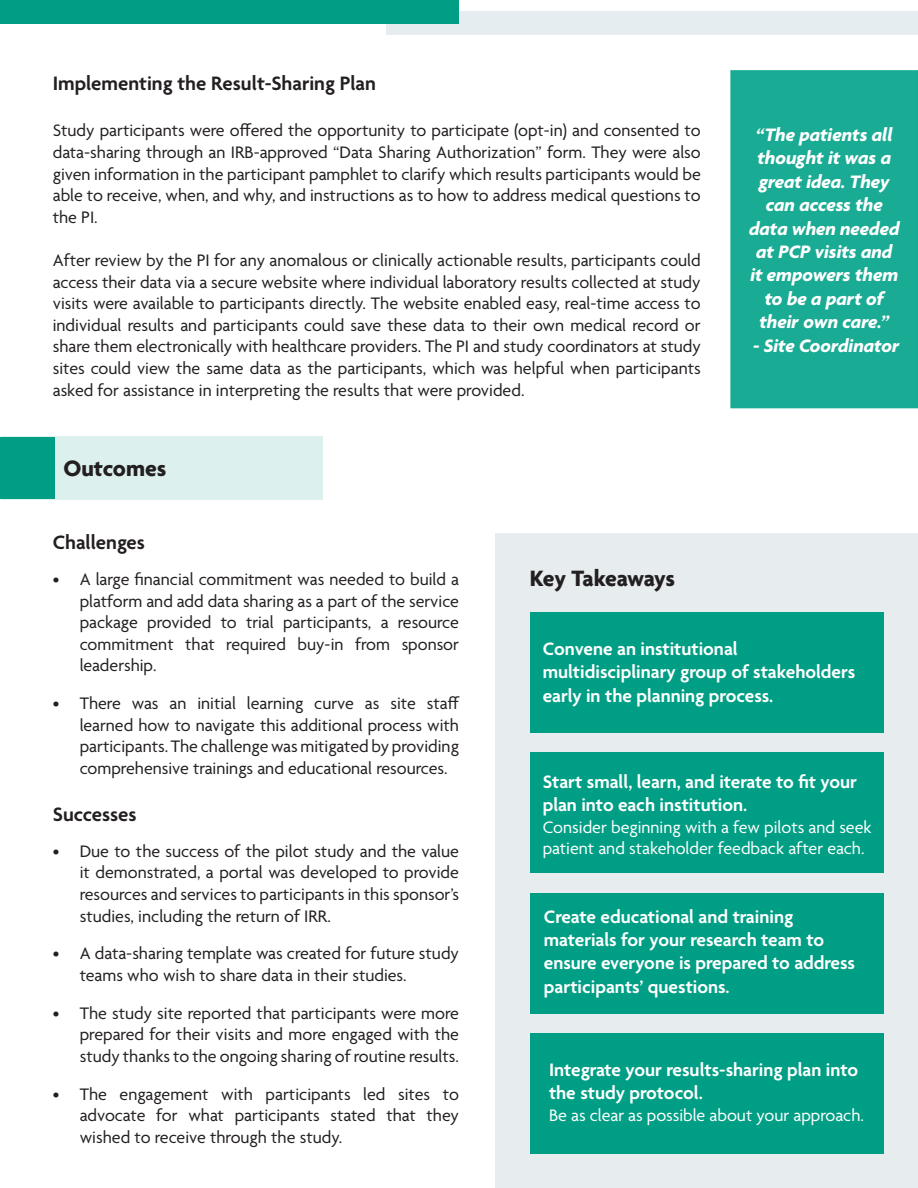
<style>
.page{position:relative;width:918px;height:1188px;background:#fff}
.page>*{position:absolute;margin:0;border:0;box-sizing:border-box;transform-origin:0 0}
.t1{font:700 24px "Agenda";letter-spacing:-.015em;color:#231f20}
.t2{font:600 21px "Agenda";color:#231f20}
.t3{font:600 19.5px/23.4px "Agenda";color:#fff}
.t4{font:italic 700 19.5px/23.4px "Agenda";color:#fff;text-align:center}
.t5{font:18px/21.6px "Agenda";color:#231f20;text-align:justify}
.t6{font:18px/21.6px "Agenda";color:#fff}
</style>
<div class="page">
<div style="left:387px;top:12px;width:531px;height:23px;background:#e6edf1"></div>
<div style="left:495px;top:534px;width:423px;height:654px;background:#e7ecef"></div>
<div style="left:2px;top:436px;width:321px;height:64px;background:#dcf1ee"></div>
<div style="left:0;top:437px;width:55px;height:62px;background:#009f85"></div>
<div style="left:530px;top:753px;width:353px;height:120px;background:#009f85"></div>
<div style="left:530px;top:612px;width:353px;height:121px;background:#009f85"></div>
<div style="left:530px;top:1033px;width:353px;height:121px;background:#009f85"></div>
<div style="left:730px;top:70px;width:188px;height:339px;background:#1aab94"></div>
<div style="left:732px;top:72px;width:185px;height:335px;border:1px solid #17ab93"></div>
<div style="left:530px;top:893px;width:353px;height:120px;background:#009f85"></div>
<div style="left:0;top:0;width:459px;height:23px;background:#009f85"></div>
<p class="t2" style="left:53px;top:72px;width:325px">Implementing the Result-Sharing Plan</p>
<p class="t5" style="left:53px;top:121px;width:650px">Study participants were offered the opportunity to participate (opt-in) and consented to data-sharing through an IRB-approved “Data Sharing Authorization” form. They were also given information in the participant pamphlet to clarify which results participants would be able to receive, when, and why, and instructions as to how to address medical questions to the PI.</p>
<p class="t5" style="left:53px;top:251px;width:650px">After review by the PI for any anomalous or clinically actionable results, participants could access their data via a secure website where individual laboratory results collected at study visits were available to participants directly. The website enabled easy, real-time access to individual results and participants could save these data to their own medical record or share them electronically with healthcare providers. The PI and study coordinators at study sites could view the same data as the participants, which was helpful when participants asked for assistance in interpreting the results that were provided.</p>
<p class="t1" style="left:63px;top:455px;width:104px">Outcomes</p>
<p class="t4" style="left:749px;top:124px;width:152px">“The patients all thought it was a great idea. They can access the data when needed at PCP visits and it empowers them to be a part of their own care.”</p>
<p class="t4" style="left:753px;top:335px;width:148px">- Site Coordinator</p>
<p class="t2" style="left:53px;top:531px;width:94px">Challenges</p>
<p class="t5" style="left:80px;top:569px;width:381px;text-indent:-27px">• A large financial commitment was needed to build a platform and add data sharing as a part of the service package provided to trial participants, a resource commitment that required buy-in from sponsor leadership.</p>
<p class="t5" style="left:80px;top:694px;width:381px;text-indent:-27px">• There was an initial learning curve as site staff learned how to navigate this additional process with participants. The challenge was mitigated by providing comprehensive trainings and educational resources.</p>
<p class="t2" style="left:53px;top:803px;width:85px">Successes</p>
<p class="t5" style="left:80px;top:841px;width:381px;text-indent:-27px">• Due to the success of the pilot study and the value it demonstrated, a portal was developed to provide resources and services to participants in this sponsor’s studies, including the return of IRR.</p>
<p class="t5" style="left:80px;top:944px;width:381px;text-indent:-27px">• A data-sharing template was created for future study teams who wish to share data in their studies.</p>
<p class="t5" style="left:80px;top:1003px;width:381px;text-indent:-27px">• The study site reported that participants were more prepared for their visits and more engaged with the study thanks to the ongoing sharing of routine results.</p>
<p class="t5" style="left:80px;top:1084px;width:381px;text-indent:-27px">• The engagement with participants led sites to advocate for what participants stated that they wished to receive through the study.</p>
<p class="t1" style="left:530px;top:565px;width:147px">Key Takeaways</p>
<p class="t3" style="left:543px;top:638px;width:314px">Convene an institutional multidisciplinary group of stakeholders early in the planning process.</p>
<p class="t3" style="left:543px;top:771px;width:316px">Start small, learn, and iterate to fit your plan into each institution.</p>
<p class="t6" style="left:543px;top:817px;width:330px">Consider beginning with a few pilots and seek patient and stakeholder feedback after each.</p>
<p class="t3" style="left:544px;top:906px;width:313px">Create educational and training materials for your research team to ensure everyone is prepared to address participants’ questions.</p>
<p class="t3" style="left:549px;top:1059px;width:311px">Integrate your results-sharing plan into the study protocol.</p>
<p class="t6" style="left:549px;top:1105px;width:316px">Be as clear as possible about your approach.</p>
</div>
